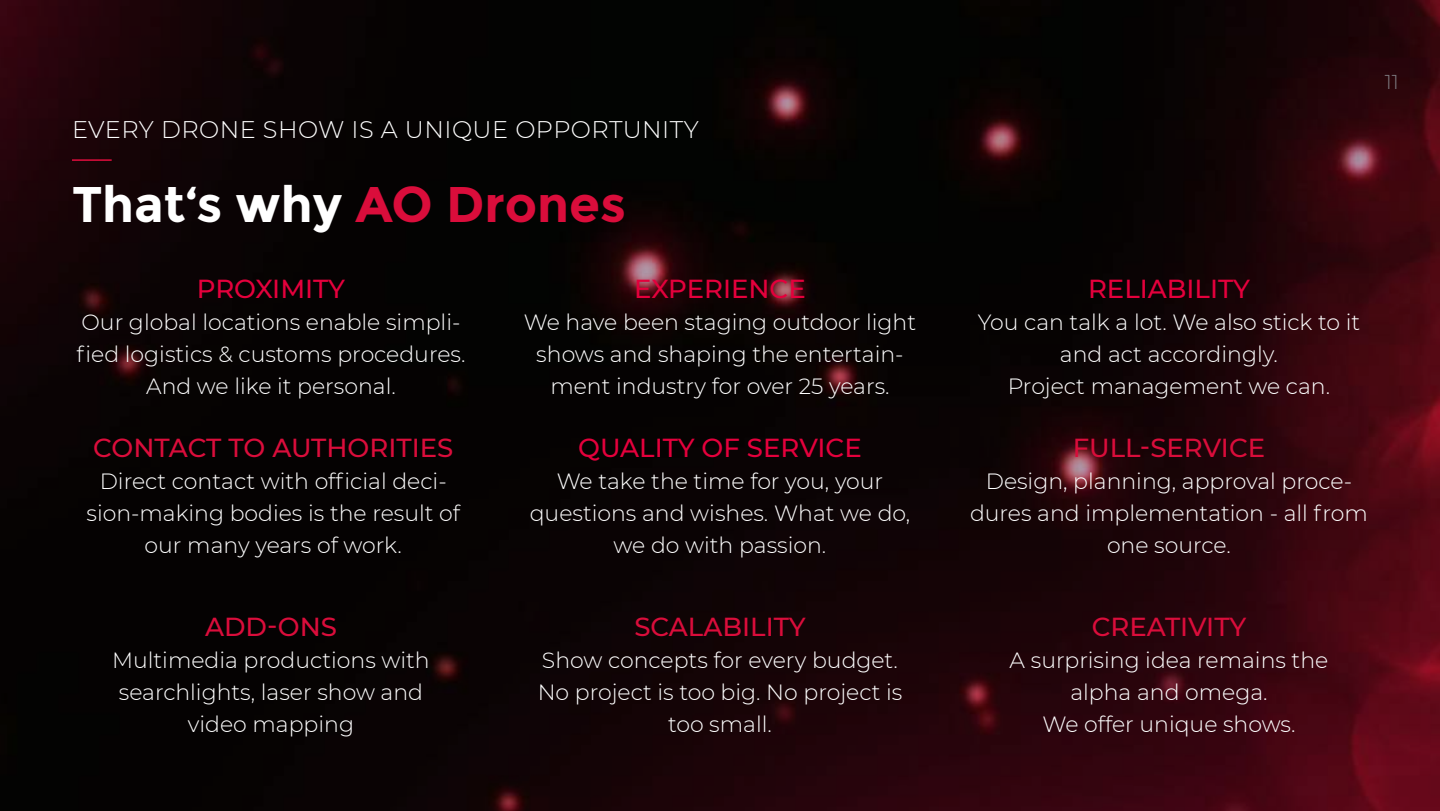
<style>
.page{position:relative;width:1440px;height:811px;background:#fff}
.page>*{position:absolute;margin:0;border:0;box-sizing:border-box;transform-origin:0 0}
.t1{font:700 50px "Montserrat";color:#fff}
.t2{font:500 26px "Montserrat";color:#da0d3b}
.t3{font:500 26px "Montserrat";color:#e4003c}
.t4{font:300 24px "Montserrat";letter-spacing:.02em;color:#fff}
.t5{font:300 22px/32px "Montserrat";color:#fff;text-align:center}
.t6{font:300 20px "Montserrat";color:#7e7c81}
.s1{color:#da0d3b}
</style>
<div class="page">
<img style="left:0;top:0;width:1440px;height:810px">
<hr style="left:72px;top:159px;width:40px;height:2px;background:#da0d3b">
<p class="t4" style="left:72px;top:113px;width:628px">EVERY DRONE SHOW IS A UNIQUE OPPORTUNITY</p>
<h1 class="t1" style="left:72px;top:184px;width:555px">That‘s why <span class="s1">AO Drones</span></h1>
<p class="t3" style="left:197px;top:275px;width:150px">PROXIMITY</p>
<p class="t5" style="left:77px;top:305px;width:390px">Our global locations enable simpli&shy;fied logistics &amp; customs procedures.<br>And we like it personal.</p>
<p class="t2" style="left:93px;top:435px;width:362px">CONTACT TO AUTHORITIES</p>
<p class="t5" style="left:86px;top:464px;width:375px">Direct contact with official deci&shy;sion-making bodies is the result of our many years of work.</p>
<p class="t2" style="left:205px;top:608px;width:133px">ADD-ONS</p>
<p class="t5" style="left:112px;top:643px;width:319px">Multimedia productions with searchlights, laser show and video mapping</p>
<p class="t3" style="left:634px;top:275px;width:173px">EXPERIENCE</p>
<p class="t5" style="left:524px;top:305px;width:394px">We have been staging outdoor light shows and shaping the entertain&shy;ment industry for over 25 years.</p>
<p class="t3" style="left:578px;top:434px;width:285px">QUALITY OF SERVICE</p>
<p class="t5" style="left:530px;top:464px;width:382px">We take the time for you, your questions and wishes. What we do, we do with passion.</p>
<p class="t2" style="left:634px;top:613px;width:173px">SCALABILITY</p>
<p class="t5" style="left:538px;top:643px;width:366px">Show concepts for every budget.<br>No project is too big. No project is too small.</p>
<p class="t6" style="left:1385px;top:70px;width:16px">11</p>
<p class="t3" style="left:1088px;top:275px;width:163px">RELIABILITY</p>
<p class="t5" style="left:978px;top:305px;width:384px">You can talk a lot. We also stick to it and act accordingly.<br>Project management we can.</p>
<p class="t2" style="left:1073px;top:429px;width:194px">FULL-SERVICE</p>
<p class="t5" style="left:970px;top:464px;width:399px">Design, planning, approval proce&shy;dures and implementation - all from one source.</p>
<p class="t2" style="left:1092px;top:613px;width:156px">CREATIVITY</p>
<p class="t5" style="left:1010px;top:643px;width:320px">A surprising idea remains the alpha and omega.<br>We offer unique shows.</p>
</div>
